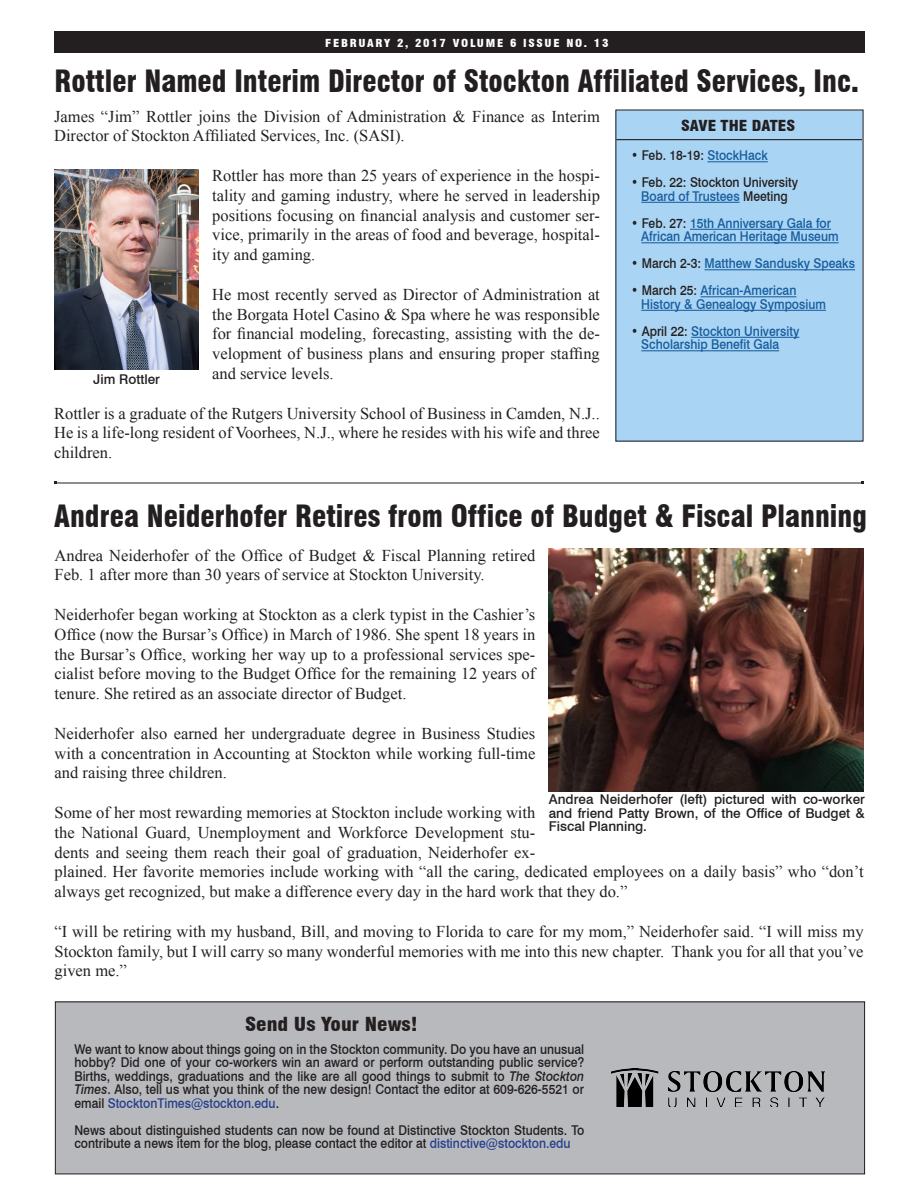
<style>
.page{position:relative;width:918px;height:1188px;background:#fff}
.page>*{position:absolute;margin:0;border:0;box-sizing:border-box;transform-origin:0 0}
.t1{font:900 condensed 30px "Swiss 721 BT";color:#231f20;scale:.96 1}
.t2{font:900 condensed 18.9px "Swiss 721 BT";color:#231f20;scale:1.11 1}
.t3{font:16.5px/19.8px "Times New Roman";color:#231f20;text-align:justify}
.t4{font:900 condensed 14.85px "Swiss 721 BT";color:#231f20;scale:1.11 1}
.t5{font:500 13.5px/13.5px "Swiss 721 BT";color:#231f20;text-align:justify;scale:.9 1}
.t6{font:500 13.5px/13.5px "Swiss 721 BT";color:#175d9e;scale:.9 1}
.t7{font:500 13.5px/13.5px "Swiss 721 BT";color:#231f20;text-align:justify}
.t8{font:900 condensed 10.8px "Swiss 721 BT";letter-spacing:.145em;color:#fff;scale:1.11 1}
.s1{color:#175d9e}
.s2{color:#231f20}
.s3{font-style:italic}
.s4{color:#253f8e}
</style>
<div class="page">
<div style="left:55px;top:32px;width:810px;height:21px;background:#231f20"></div>
<div style="left:55px;top:1002px;width:810px;height:172px;background:#b8b9bc"></div>
<img style="left:612px;top:1069px;width:212px;height:38px">
<img style="left:549px;top:549px;width:315px;height:243px">
<hr style="left:55px;top:483px;width:807px;height:1px;background:#231f20">
<div style="left:616px;top:110px;width:247px;height:331px;background:#aad4f3"></div>
<hr style="left:616px;top:139px;width:246px;height:1px;background:#231f20">
<hr style="left:707px;top:161px;width:61px;height:1px;background:#175d9e">
<hr style="left:641px;top:202px;width:99px;height:1px;background:#175d9e">
<hr style="left:690px;top:229px;width:141px;height:1px;background:#175d9e">
<hr style="left:641px;top:242px;width:198px;height:1px;background:#175d9e">
<hr style="left:704px;top:269px;width:151px;height:1px;background:#175d9e">
<hr style="left:701px;top:296px;width:95px;height:1px;background:#175d9e">
<hr style="left:641px;top:310px;width:185px;height:1px;background:#175d9e">
<hr style="left:691px;top:337px;width:108px;height:1px;background:#175d9e">
<hr style="left:641px;top:350px;width:138px;height:1px;background:#175d9e">
<img style="left:55px;top:170px;width:144px;height:200px">
<p class="t8" style="left:325px;top:36px;width:257px">FEBRUARY 2, 2017 VOLUME 6 ISSUE NO. 13</p>
<p class="t1" style="left:55px;top:63px;width:839px">Rottler Named Interim Director of Stockton Affiliated Services, Inc.</p>
<p class="t3" style="left:54px;top:106px;width:547px">James “Jim” Rottler joins the Division of Administration &amp; Finance as Interim<br>Director of Stockton Affiliated Services, Inc. (SASI).</p>
<p class="t3" style="left:212px;top:165px;width:389px">Rottler has more than 25 years of experience in the hospi&shy;tality and gaming industry, where he served in leadership positions focusing on financial analysis and customer ser&shy;vice, primarily in the areas of food and beverage, hospital&shy;ity and gaming.</p>
<p class="t3" style="left:212px;top:284px;width:389px">He most recently served as Director of Administration at the Borgata Hotel Casino &amp; Spa where he was responsible for financial modeling, forecasting, assisting with the de&shy;velopment of business plans and ensuring proper staffing and service levels.</p>
<p class="t3" style="left:54px;top:403px;width:547px">Rottler is a graduate of the Rutgers University School of Business in Camden, N.J..<br>He is a life-long resident of Voorhees, N.J., where he resides with his wife and three children.</p>
<p class="t7" style="left:93px;top:372px;width:68px">Jim Rottler</p>
<p class="t4" style="left:681px;top:116px;width:104px">SAVE THE DATES</p>
<p class="t5" style="left:631px;top:149px;width:153px">• Feb. 18-19: <span class="s1">StockHack</span></p>
<p class="t5" style="left:631px;top:176px;width:187px">• Feb. 22: Stockton University</p>
<p class="t6" style="left:641px;top:189px;width:164px">Board of Trustees <span class="s2">Meeting</span></p>
<p class="t6" style="left:641px;top:216px;width:221px;text-indent:-10px"><span class="s2">• Feb. 27:</span> 15th Anniversary Gala for<br>African American Heritage Museum</p>
<p class="t6" style="left:631px;top:257px;width:250px"><span class="s2">• March 2-3:</span> Matthew Sandusky Speaks</p>
<p class="t6" style="left:641px;top:284px;width:207px;text-indent:-10px"><span class="s2">• March 25:</span> African-American<br>History &amp; Genealogy Symposium</p>
<p class="t6" style="left:641px;top:324px;width:177px;text-indent:-10px"><span class="s2">• April 22:</span> Stockton University<br>Scholarship Benefit Gala</p>
<p class="t1" style="left:54px;top:498px;width:848px">Andrea Neiderhofer Retires from Office of Budget &amp; Fiscal Planning</p>
<p class="t3" style="left:55px;top:545px;width:482px">Andrea Neiderhofer of the Office of Budget &amp; Fiscal Planning retired<br>Feb. 1 after more than 30 years of service at Stockton University.</p>
<p class="t3" style="left:55px;top:604px;width:482px">Neiderhofer began working at Stockton as a clerk typist in the Cashier’s Office (now the Bursar’s Office) in March of 1986. She spent 18 years in the Bursar’s Office, working her way up to a professional services spe&shy;cialist before moving to the Budget Office for the remaining 12 years of tenure. She retired as an associate director of Budget.</p>
<p class="t3" style="left:55px;top:723px;width:482px">Neiderhofer also earned her undergraduate degree in Business Studies with a concentration in Accounting at Stockton while working full-time and raising three children.</p>
<p class="t3" style="left:55px;top:802px;width:811px;text-align:left">Some of her most rewarding memories at Stockton include working with<br>the National Guard, Unemployment and Workforce Development stu-<br>dents and seeing them reach their goal of graduation, Neiderhofer ex-<br>plained. Her favorite memories include working with “all the caring, dedicated employees on a daily basis” who “don’t always get recognized, but make a difference every day in the hard work that they do.”</p>
<p class="t3" style="left:55px;top:921px;width:811px">“I will be retiring with my husband, Bill, and moving to Florida to care for my mom,” Neiderhofer said. “I will miss my Stockton family, but I will carry so many wonderful memories with me into this new chapter. Thank you for all that you’ve given me.”</p>
<p class="t7" style="left:549px;top:793px;width:318px">Andrea Neiderhofer (left) pictured with co-worker and friend Patty Brown, of the Office of Budget &amp; Fiscal Planning.</p>
<p class="t2" style="left:245px;top:1013px;width:157px">Send Us Your News!</p>
<p class="t5" style="left:74px;top:1042px;width:568px">We want to know about things going on in the Stockton community. Do you have an unusual hobby? Did one of your co-workers win an award or perform outstanding public service?<br>Births, weddings, graduations and the like are all good things to submit to <span class="s3">The Stockton Times</span>. Also, tell us what you think of the new design! Contact the editor at 609-626-5521 or email <span class="s4">StocktonTimes@stockton.edu</span>.</p>
<p class="t5" style="left:74px;top:1123px;width:568px">News about distinguished students can now be found at Distinctive Stockton Students. To contribute a news item for the blog, please contact the editor at <span class="s4">distinctive@stockton.edu</span></p>
</div>
